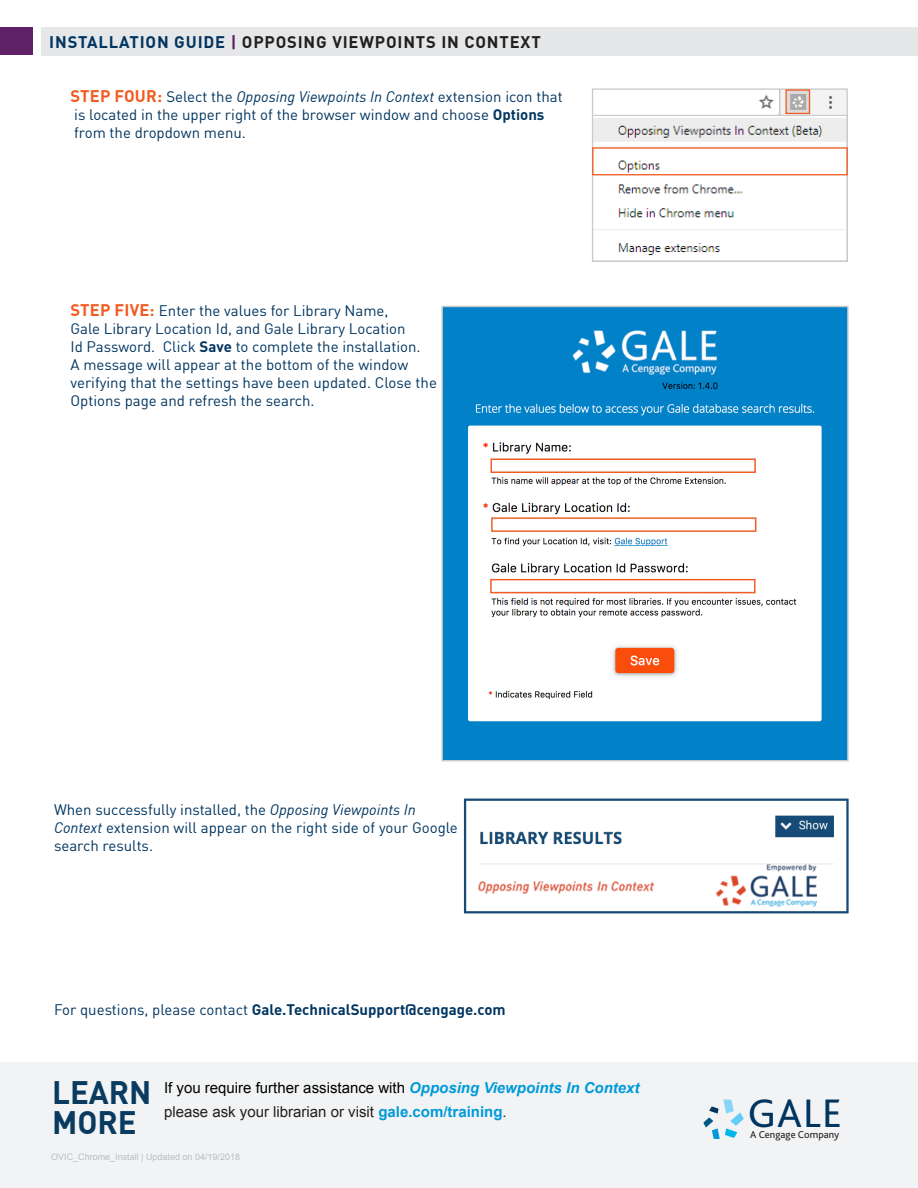
<style>
.page{position:relative;width:918px;height:1188px;background:#fff}
.page>*{position:absolute;margin:0;border:0;box-sizing:border-box;transform-origin:0 0}
.t1{font:41.7px "Bliss CENGAGE";color:#003560}
.t2{font:700 31.8px/29.7px "DIN Offc";color:#093a5f}
.t3{font:700 16.5px "DIN Offc";letter-spacing:.05em;color:#231f20}
.feature_header{font:15px/18px "DIN";color:#003560}
.t4{font:15px/24px "Arial";color:#000}
.feature_header-2{font:italic 15px "DIN";color:#003560}
.feature_header-3{font:700 15px "DIN";color:#003560}
.t5{font:10.5px "Bliss CENGAGE";letter-spacing:.005em;color:#231f20}
.t6{font:9px "Arial";color:#bcbdc0}
.s1{color:#003560}
.s2{color:#5f2165}
.s3{font-family:"DIN Offc";font-weight:700;font-style:normal;font-size:16.5px;color:#f25b21}
.s4{font-style:normal}
.s5{font-weight:700}
.s6{font-family:"DIN Offc";font-weight:700;font-size:16.5px;color:#f25b21}
.s7{font-style:italic}
.s8{font-weight:400}
.s9{font-weight:700;font-style:italic;color:#009ada}
.s10{color:#231f20}
.s11{font-weight:700;color:#009ada}
</style>
<div class="page">
<div style="left:42px;top:27px;width:876px;height:29px;background:#e6e7e9"></div>
<div style="left:0;top:27px;width:32px;height:28px;background:#5f2165"></div>
<img style="left:443px;top:308px;width:404px;height:451px">
<div style="left:491px;top:459px;width:265px;height:14px;border:1px solid #f25b21"></div>
<div style="left:491px;top:517px;width:265px;height:15px;border:1px solid #f25b21"></div>
<div style="left:490px;top:579px;width:265px;height:14px;border:1px solid #f25b21"></div>
<div style="left:0;top:1063px;width:918px;height:125px;background:#f2f3f4"></div>
<svg style="left:703px;top:1100px;width:41px;height:39px"></svg>
<img style="left:594px;top:90px;width:252px;height:166px">
<div style="left:592px;top:88px;width:256px;height:174px;border:1px solid #cdc9c8"></div>
<div style="left:592px;top:147px;width:256px;height:28px;border:1px solid #f25b21"></div>
<div style="left:785px;top:89px;width:25px;height:25px;border:1px solid #f25b21"></div>
<img style="left:463px;top:798px;width:386px;height:116px">
<p class="t3" style="left:49px;top:31px;width:493px"><span class="s1">INSTALLATION GUIDE</span> <span class="s2">|</span> OPPOSING VIEWPOINTS IN CONTEXT</p>
<p class="feature_header-2" style="left:70px;top:87px;width:494px"><span class="s3">STEP FOUR:</span> <span class="s4">Select the</span> Opposing Viewpoints In Context <span class="s4">extension icon that</span></p>
<p class="feature_header" style="left:74px;top:105px;width:472px">is located in the upper right of the browser window and choose <span class="s5">Options</span></p>
<p class="feature_header" style="left:74px;top:123px;width:173px">from the dropdown menu.</p>
<p class="feature_header" style="left:70px;top:301px;width:368px"><span class="s6">STEP FIVE:</span> Enter the values for Library Name,<br>Gale Library Location Id, and Gale Library Location<br>Id Password. Click <span class="s5">Save</span> to complete the installation.<br>A message will appear at the bottom of the window verifying that the settings have been updated. Close the Options page and refresh the search.</p>
<p class="feature_header" style="left:54px;top:801px;width:405px">When successfully installed, the <span class="s7">Opposing Viewpoints In<br>Context</span> extension will appear on the right side of your Google search results.</p>
<p class="feature_header-3" style="left:54px;top:1000px;width:453px"><span class="s8">For questions, please contact</span> Gale.TechnicalSupport@cengage.com</p>
<h2 class="t2" style="left:52px;top:1078px;width:101px">LEARN<br>MORE</h2>
<p class="t4" style="left:164px;top:1076px;width:477px">If you require further assistance with <span class="s9">Opposing Viewpoints In Context </span><span class="s10">please ask your librarian or visit</span> <span class="s11">gale.com/training</span><span class="s10">.</span></p>
<p class="t6" style="left:51px;top:1151px;width:190px">OVIC_Chrome_Install | Updated on 04/19/2018</p>
<p class="t1" style="left:748px;top:1095px;width:96px">GALE</p>
<p class="t5" style="left:750px;top:1130px;width:91px">A Cengage Company</p>
</div>
